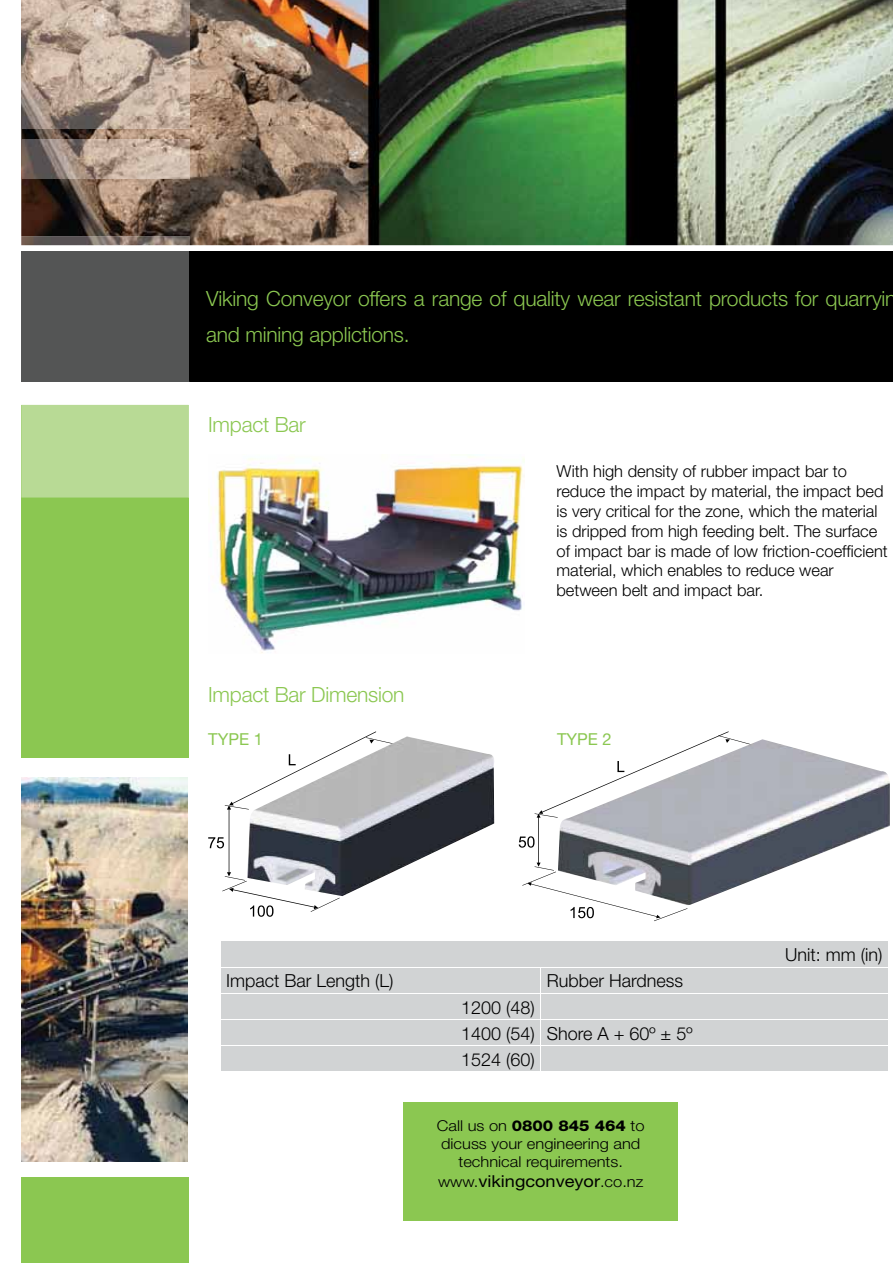
<style>
.page{position:relative;width:893px;height:1263px;background:#fff}
.page>*{position:absolute;margin:0;border:0;box-sizing:border-box;transform-origin:0 0}
.t1{font:300 21px/36px "Helvetica Neue";letter-spacing:-.01em;color:#8bc751}
.t2{font:300 18px/26.2px "Helvetica Neue";color:#000}
.t3{font:300 16.5px/19.8px "Helvetica Neue";color:#000}
.t4{font:16.5px "Helvetica Neue";color:#000;scale:1.1 1}
.t5{font:16.5px "Helvetica Neue";color:#8bc751}
.t6{font:300 15px/18px "Helvetica Neue";color:#000;text-align:center;scale:1.1 1}
.s1{font-weight:800}
.s2{font-weight:300;font-size:15px}
</style>
<div class="page">
<div style="left:21px;top:251px;width:872px;height:131px;background:#000"></div>
<img style="left:21px;top:777px;width:166px;height:384px">
<div style="left:21px;top:1178px;width:168px;height:85px;background:#8bc751"></div>
<img style="left:21px;top:0;width:872px;height:245px">
<div style="left:21px;top:405px;width:168px;height:352px;background:#8bc751"></div>
<img style="left:21px;top:0;width:168px;height:128px">
<img style="left:21px;top:139px;width:168px;height:39px">
<svg style="left:21px;top:245px;width:168px;height:160px"></svg>
<div style="left:21px;top:251px;width:168px;height:131px;background:#545555"></div>
<img style="left:21px;top:236px;width:168px;height:9px">
<div style="left:21px;top:405px;width:168px;height:92px;background:#b8da95"></div>
<img style="left:215px;top:456px;width:310px;height:197px">
<img style="left:376px;top:736px;width:119px;height:144px">
<svg style="left:208px;top:731px;width:168px;height:186px"></svg>
<img style="left:730px;top:739px;width:160px;height:150px">
<svg style="left:519px;top:731px;width:211px;height:190px"></svg>
<div style="left:221px;top:941px;width:667px;height:130px;background:#d1d3d4"></div>
<hr style="left:220px;top:967px;width:321px;height:1px;background:#fff">
<hr style="left:541px;top:967px;width:348px;height:1px;background:#fff">
<hr style="left:220px;top:993px;width:321px;height:1px;background:#fff">
<hr style="left:541px;top:993px;width:348px;height:1px;background:#fff">
<hr style="left:220px;top:1019px;width:321px;height:1px;background:#fff">
<hr style="left:541px;top:1019px;width:348px;height:1px;background:#fff">
<hr style="left:220px;top:1045px;width:321px;height:1px;background:#fff">
<hr style="left:541px;top:1045px;width:348px;height:1px;background:#fff">
<svg style="left:540px;top:968px;width:1px;height:103px"></svg>
<div style="left:403px;top:1102px;width:275px;height:118px;background:#8bc751"></div>
<p class="t1" style="left:206px;top:280px;width:692px">Viking Conveyor offers a range of quality wear resistant products for quarryin and mining applictions.</p>
<p class="t1" style="left:208px;top:406px;width:99px">Impact Bar</p>
<p class="t1" style="left:208px;top:676px;width:198px">Impact Bar Dimension</p>
<p class="t5" style="left:208px;top:729px;width:56px">TYPE 1</p>
<p class="t3" style="left:556px;top:461px;width:333px">With high density of rubber impact bar to reduce the impact by material, the impact bed is very critical for the zone, which the material is dripped from high feeding belt. The surface of impact bar is made of low friction-coefficient material, which enables to reduce wear between belt and impact bar.</p>
<p class="t5" style="left:557px;top:729px;width:56px">TYPE 2</p>
<p class="t2" style="left:785px;top:941px;width:99px">Unit: mm (in)</p>
<p class="t2" style="left:226px;top:967px;width:169px">Impact Bar Length (L)</p>
<p class="t2" style="left:547px;top:967px;width:138px">Rubber Hardness</p>
<p class="t2" style="left:461px;top:994px;width:233px">1200 (48)<br>1400 (54) Shore A + 60º ± 5º<br>1524 (60)</p>
<p class="t6" style="left:437px;top:1116px;width:190px">Call us on <span class="s1">0800 845 464</span> to dicuss your engineering and technical requirements.</p>
<p class="t4" style="left:438px;top:1171px;width:188px"><span class="s2">www.</span>vikingconveyor<span class="s2">.co.nz</span></p>
</div>
